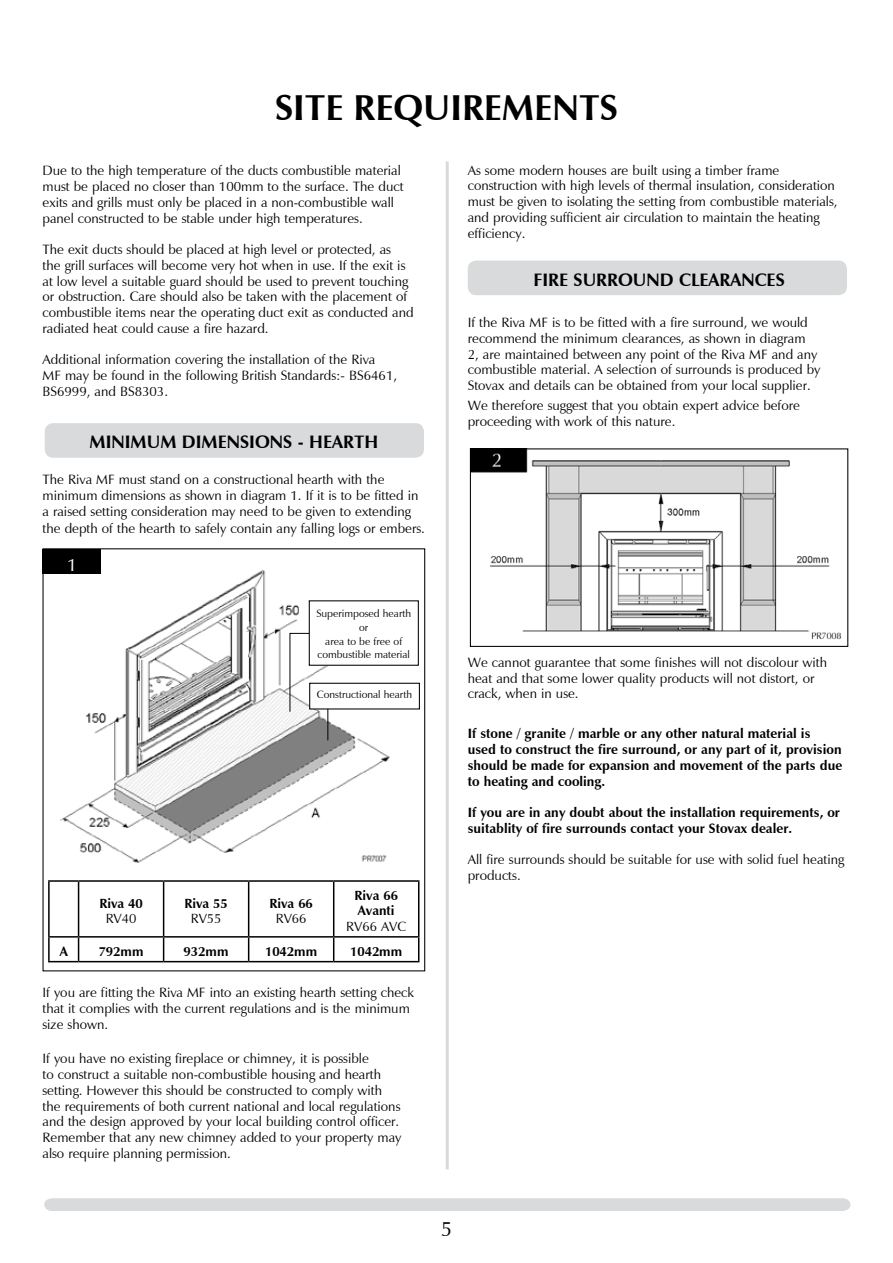
<style>
.page{position:relative;width:893px;height:1263px;background:#fff}
.page>*{position:absolute;margin:0;border:0;box-sizing:border-box;transform-origin:0 0}
.t1{font:700 36px "Zapf Humanist 601 BT";color:#000}
.t2{font:700 18px "Zapf Humanist 601 BT";color:#000}
.t3{font:18px "Zapf Humanist 601 BT";color:#fff}
.t4{font:13.5px/15.8px "Zapf Humanist 601 BT";color:#000}
.t5{font:700 13.5px/15.8px "Zapf Humanist 601 BT";color:#000}
.t6{font:700 13.35px/15.5px "Zapf Humanist 601 BT";color:#000}
.t7{font:13.35px "Zapf Humanist 601 BT";color:#000}
.t8{font:10.5px/13.5px "Zapf Humanist 601 BT";color:#000;text-align:center}
</style>
<div class="page">
<div style="left:45px;top:423px;width:379px;height:35px;background:#d9dadb;border-radius:9px"></div>
<div style="left:468px;top:261px;width:379px;height:34px;background:#d9dadb;border-radius:9px"></div>
<svg style="left:44px;top:1198px;width:806px;height:13px;background:#d9dadb"></svg>
<hr style="left:446px;top:162px;width:3px;height:1007px;background:#d9dadb">
<img style="left:472px;top:450px;width:370px;height:189px">
<div style="left:470px;top:448px;width:378px;height:199px;border:1px solid #000"></div>
<img style="left:60px;top:570px;width:334px;height:293px">
<div style="left:310px;top:683px;width:109px;height:26px;background:#fff"></div>
<div style="left:309px;top:683px;width:111px;height:26px;border:1px solid #000"></div>
<svg style="left:289px;top:633px;width:26px;height:79px"></svg>
<hr style="left:327px;top:709px;width:1px;height:31px;background:#000">
<hr style="left:48px;top:880px;width:31px;height:2px;background:#000">
<hr style="left:48px;top:882px;width:2px;height:54px;background:#000">
<hr style="left:79px;top:880px;width:85px;height:2px;background:#000">
<hr style="left:78px;top:882px;width:1px;height:54px;background:#000">
<hr style="left:164px;top:880px;width:85px;height:2px;background:#000">
<hr style="left:163px;top:882px;width:1px;height:54px;background:#000">
<hr style="left:249px;top:880px;width:85px;height:2px;background:#000">
<hr style="left:248px;top:882px;width:1px;height:54px;background:#000">
<hr style="left:334px;top:880px;width:85px;height:2px;background:#000">
<hr style="left:333px;top:882px;width:1px;height:54px;background:#000">
<hr style="left:418px;top:882px;width:1px;height:54px;background:#000">
<hr style="left:48px;top:936px;width:31px;height:1px;background:#000">
<hr style="left:48px;top:937px;width:2px;height:24px;background:#000">
<hr style="left:79px;top:936px;width:85px;height:1px;background:#000">
<svg style="left:78px;top:937px;width:1px;height:24px"></svg>
<hr style="left:164px;top:936px;width:85px;height:1px;background:#000">
<svg style="left:163px;top:937px;width:1px;height:24px"></svg>
<hr style="left:249px;top:936px;width:85px;height:1px;background:#000">
<svg style="left:248px;top:937px;width:1px;height:24px"></svg>
<hr style="left:334px;top:936px;width:85px;height:1px;background:#000">
<svg style="left:333px;top:937px;width:1px;height:24px"></svg>
<svg style="left:418px;top:937px;width:1px;height:24px"></svg>
<hr style="left:48px;top:961px;width:31px;height:1px;background:#000">
<hr style="left:79px;top:961px;width:85px;height:1px;background:#000">
<hr style="left:164px;top:961px;width:85px;height:1px;background:#000">
<hr style="left:249px;top:961px;width:85px;height:1px;background:#000">
<hr style="left:334px;top:961px;width:85px;height:1px;background:#000">
<div style="left:43px;top:549px;width:58px;height:24px;background:#000"></div>
<div style="left:309px;top:601px;width:109px;height:64px;background:#fff"></div>
<div style="left:309px;top:600px;width:110px;height:66px;border:1px solid #000"></div>
<h1 class="t1" style="left:275px;top:85px;width:344px">SITE REQUIREMENTS</h1>
<p class="t4" style="left:43px;top:163px;width:363px">Due to the high temperature of the ducts combustible material must be placed no closer than 100mm to the surface. The duct exits and grills must only be placed in a non-combustible wall panel constructed to be stable under high temperatures.</p>
<p class="t4" style="left:43px;top:242px;width:373px">The exit ducts should be placed at high level or protected, as<br>the grill surfaces will become very hot when in use. If the exit is at low level a suitable guard should be used to prevent touching or obstruction. Care should also be taken with the placement of combustible items near the operating duct exit as conducted and radiated heat could cause a fire hazard.</p>
<p class="t4" style="left:43px;top:352px;width:356px">Additional information covering the installation of the Riva<br>MF may be found in the following British Standards:- BS6461,<br>BS6999, and BS8303.</p>
<h2 class="t2" style="left:90px;top:431px;width:29px">Minimum</h2>
<h2 class="t2" style="left:182px;top:431px;width:26px">Dimensions</h2>
<h2 class="t2" style="left:298px;top:431px;width:37px">- Hearth</h2>
<p class="t4" style="left:43px;top:472px;width:377px">The Riva MF must stand on a constructional hearth with the minimum dimensions as shown in diagram 1. If it is to be fitted in a raised setting consideration may need to be given to extending</p>
<p class="t4" style="left:43px;top:520px;width:384px">the depth of the hearth to safely contain any falling logs or embers.</p>
<p class="t4" style="left:468px;top:162px;width:371px">As some modern houses are built using a timber frame construction with high levels of thermal insulation, consideration must be given to isolating the setting from combustible materials, and providing sufficient air circulation to maintain the heating efficiency.</p>
<h2 class="t2" style="left:533px;top:268px;width:18px">Fire</h2>
<h2 class="t2" style="left:574px;top:268px;width:14px">surround</h2>
<h2 class="t2" style="left:679px;top:268px;width:12px">clearances</h2>
<p class="t4" style="left:468px;top:315px;width:354px">If the Riva MF is to be fitted with a fire surround, we would recommend the minimum clearances, as shown in diagram<br>2, are maintained between any point of the Riva MF and any combustible material. A selection of surrounds is produced by Stovax and details can be obtained from your local supplier.</p>
<p class="t4" style="left:468px;top:398px;width:334px">We therefore suggest that you obtain expert advice before proceeding with work of this nature.</p>
<h2 class="t3" style="left:67px;top:554px;width:11px">1</h2>
<p class="t8" style="left:316px;top:607px;width:96px">Superimposed hearth or<br>area to be free of combustible material</p>
<p class="t8" style="left:317px;top:688px;width:97px">Constructional hearth</p>
<p class="t6" style="left:99px;top:895px;width:45px">Riva 40</p>
<p class="t7" style="left:106px;top:910px;width:32px">RV40</p>
<p class="t6" style="left:184px;top:895px;width:45px">Riva 55</p>
<p class="t7" style="left:191px;top:910px;width:32px">RV55</p>
<p class="t6" style="left:269px;top:895px;width:45px">Riva 66</p>
<p class="t7" style="left:276px;top:910px;width:32px">RV66</p>
<p class="t6" style="left:354px;top:887px;width:45px">Riva 66<br>Avanti</p>
<p class="t7" style="left:346px;top:918px;width:61px">RV66 AVC</p>
<p class="t6" style="left:60px;top:943px;width:10px">A</p>
<p class="t6" style="left:99px;top:943px;width:46px">792mm</p>
<p class="t6" style="left:184px;top:943px;width:46px">932mm</p>
<p class="t6" style="left:265px;top:943px;width:54px">1042mm</p>
<p class="t6" style="left:350px;top:943px;width:54px">1042mm</p>
<p class="t4" style="left:43px;top:984px;width:373px">If you are fitting the Riva MF into an existing hearth setting check that it complies with the current regulations and is the minimum size shown.</p>
<p class="t4" style="left:43px;top:1051px;width:361px">If you have no existing fireplace or chimney, it is possible<br>to construct a suitable non-combustible housing and hearth setting. However this should be constructed to comply with the requirements of both current national and local regulations and the design approved by your local building control officer.<br>Remember that any new chimney added to your property may also require planning permission.</p>
<p class="t4" style="left:468px;top:654px;width:361px">We cannot guarantee that some finishes will not discolour with heat and that some lower quality products will not distort, or crack, when in use.</p>
<p class="t5" style="left:468px;top:726px;width:376px">If stone / granite / marble or any other natural material is<br>used to construct the fire surround, or any part of it, provision should be made for expansion and movement of the parts due to heating and cooling.</p>
<p class="t5" style="left:468px;top:805px;width:374px">If you are in any doubt about the installation requirements, or suitablity of fire surrounds contact your Stovax dealer.</p>
<p class="t4" style="left:468px;top:852px;width:378px">All fire surrounds should be suitable for use with solid fuel heating products.</p>
</div>
